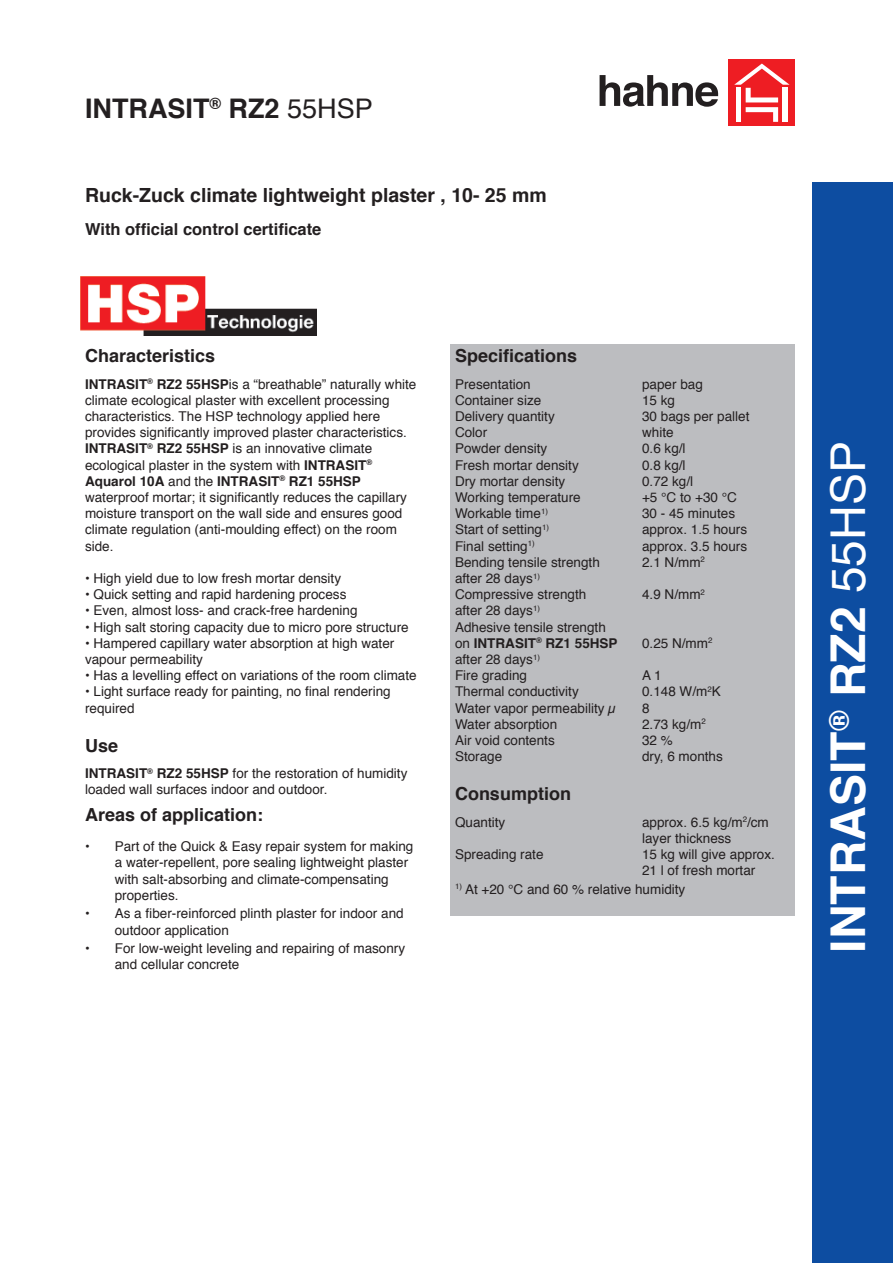
<style>
.page{position:relative;width:893px;height:1263px;background:#fff}
.page>*{position:absolute;margin:0;border:0;box-sizing:border-box;transform-origin:0 0}
.t1{font:700 48px "Helvetica";color:#fff}
.t2{font:700 27px "Helvetica";color:#231f20}
.t3{font:700 19.5px "Helvetica";color:#231f20}
.t4{font:700 18px "Helvetica";color:#231f20}
.t5{font:700 16.5px "Helvetica";color:#231f20}
.t6{font:13.5px/16.2px "Helvetica";color:#231f20}
.t7{font:700 13.5px "Helvetica";color:#231f20}
.s1{font-weight:400}
.s2{font-weight:700}
</style>
<div class="page">
<div style="left:729px;top:60px;width:66px;height:66px;background:#ee1d23"></div>
<svg style="left:734px;top:64px;width:56px;height:58px"></svg>
<div style="left:783px;top:88px;width:5px;height:34px;background:#fff"></div>
<svg style="left:600px;top:75px;width:118px;height:32px"></svg>
<div style="left:812px;top:183px;width:81px;height:1080px;background:#0d4da1"></div>
<img style="left:81px;top:276px;width:235px;height:60px">
<div style="left:451px;top:344px;width:344px;height:30px;background:#bcbdc0"></div>
<div style="left:451px;top:374px;width:344px;height:392px;background:#bcbdc0"></div>
<div style="left:451px;top:765px;width:344px;height:17px;background:#bcbdc0"></div>
<div style="left:451px;top:782px;width:344px;height:30px;background:#bcbdc0"></div>
<div style="left:451px;top:812px;width:344px;height:68px;background:#bcbdc0"></div>
<div style="left:451px;top:879px;width:344px;height:19px;background:#bcbdc0"></div>
<div style="left:451px;top:898px;width:344px;height:17px;background:#bcbdc0"></div>
<p class="t2" style="left:85px;top:87px;width:289px">INTRASIT<sup>®</sup> RZ2 <span class="s1">55HSP</span></p>
<p class="t3" style="left:85px;top:179px;width:463px">Ruck-Zuck climate lightweight plaster , 10- 25 mm</p>
<p class="t5" style="left:85px;top:216px;width:238px">With official control certificate</p>
<p class="t4" style="left:85px;top:341px;width:132px">Characteristics</p>
<p class="t6" style="left:85px;top:376px;width:333px"><span class="s2">INTRASIT</span><sup>®</sup> <span class="s2">RZ2 55HSP</span>is a “breathable” naturally white climate ecological plaster with excellent processing characteristics. The HSP technology applied here provides significantly improved plaster characteristics.<br><span class="s2">INTRASIT</span><sup>®</sup> <span class="s2">RZ2 55HSP</span> is an innovative climate ecological plaster in the system with <span class="s2">INTRASIT</span><sup>® </sup><span class="s2">Aquarol 10A</span> and the <span class="s2">INTRASIT</span><sup>®</sup> <span class="s2">RZ1 55HSP </span>waterproof mortar; it significantly reduces the capillary moisture transport on the wall side and ensures good climate regulation (anti-moulding effect) on the room side.</p>
<p class="t6" style="left:85px;top:571px;width:258px">• High yield due to low fresh mortar density</p>
<p class="t6" style="left:85px;top:587px;width:263px">• Quick setting and rapid hardening process</p>
<p class="t6" style="left:85px;top:603px;width:274px">• Even, almost loss- and crack-free hardening</p>
<p class="t6" style="left:85px;top:619px;width:325px">• High salt storing capacity due to micro pore structure</p>
<p class="t6" style="left:85px;top:635px;width:311px">• Hampered capillary water absorption at high water vapour permeability</p>
<p class="t6" style="left:85px;top:668px;width:333px">• Has a levelling effect on variations of the room climate</p>
<p class="t6" style="left:85px;top:684px;width:307px">• Light surface ready for painting, no final rendering required</p>
<p class="t4" style="left:85px;top:731px;width:35px">Use</p>
<p class="t6" style="left:85px;top:766px;width:324px"><span class="s2">INTRASIT</span><sup>®</sup> <span class="s2">RZ2 55HSP</span> for the restoration of humidity loaded wall surfaces indoor and outdoor.</p>
<p class="t4" style="left:85px;top:800px;width:180px">Areas of application:</p>
<p class="t7" style="left:85px;top:835px;width:6px">•</p>
<p class="t6" style="left:115px;top:839px;width:300px">Part of the Quick &amp; Easy repair system for making a water-repellent, pore sealing lightweight plaster with salt-absorbing and climate-compensating properties.</p>
<p class="t7" style="left:85px;top:903px;width:6px">•</p>
<p class="t6" style="left:115px;top:906px;width:290px">As a fiber-reinforced plinth plaster for indoor and outdoor application</p>
<p class="t7" style="left:85px;top:937px;width:6px">•</p>
<p class="t6" style="left:115px;top:941px;width:292px">For low-weight leveling and repairing of masonry and cellular concrete</p>
<p class="t4" style="left:455px;top:341px;width:124px">Specifications</p>
<p class="t6" style="left:455px;top:376px;width:77px">Presentation</p>
<p class="t6" style="left:455px;top:392px;width:88px">Container size</p>
<p class="t6" style="left:455px;top:409px;width:101px">Delivery quantity</p>
<p class="t6" style="left:455px;top:425px;width:34px">Color</p>
<p class="t6" style="left:455px;top:441px;width:94px">Powder density</p>
<p class="t6" style="left:455px;top:457px;width:125px">Fresh mortar density</p>
<p class="t6" style="left:455px;top:473px;width:112px">Dry mortar density</p>
<p class="t6" style="left:455px;top:490px;width:127px">Working temperature</p>
<p class="t6" style="left:455px;top:506px;width:95px">Workable time<sup>1)</sup></p>
<p class="t6" style="left:455px;top:522px;width:96px">Start of setting<sup>1)</sup></p>
<p class="t6" style="left:455px;top:538px;width:81px">Final setting<sup>1)</sup></p>
<p class="t6" style="left:455px;top:554px;width:146px">Bending tensile strength</p>
<p class="t6" style="left:455px;top:571px;width:87px">after 28 days<sup>1)</sup></p>
<p class="t6" style="left:455px;top:587px;width:133px">Compressive strength</p>
<p class="t6" style="left:455px;top:603px;width:87px">after 28 days<sup>1)</sup></p>
<p class="t6" style="left:455px;top:619px;width:152px">Adhesive tensile strength</p>
<p class="t7" style="left:455px;top:632px;width:164px"><span class="s1">on</span> INTRASIT<sup>®</sup> RZ1 55HSP</p>
<p class="t6" style="left:455px;top:652px;width:87px">after 28 days<sup>1)</sup></p>
<p class="t6" style="left:455px;top:668px;width:74px">Fire grading</p>
<p class="t6" style="left:455px;top:684px;width:125px">Thermal conductivity</p>
<p class="t6" style="left:455px;top:700px;width:163px">Water vapor permeability µ</p>
<p class="t6" style="left:455px;top:716px;width:104px">Water absorption</p>
<p class="t6" style="left:455px;top:733px;width:101px">Air void contents</p>
<p class="t6" style="left:455px;top:749px;width:49px">Storage</p>
<p class="t6" style="left:642px;top:376px;width:62px">paper bag</p>
<p class="t6" style="left:642px;top:392px;width:35px">15 kg</p>
<p class="t6" style="left:642px;top:409px;width:109px">30 bags per pallet</p>
<p class="t6" style="left:642px;top:425px;width:33px">white</p>
<p class="t6" style="left:642px;top:441px;width:45px">0.6 kg/l</p>
<p class="t6" style="left:642px;top:457px;width:45px">0.8 kg/l</p>
<p class="t6" style="left:642px;top:473px;width:53px">0.72 kg/l</p>
<p class="t6" style="left:642px;top:490px;width:96px">+5 °C to +30 °C</p>
<p class="t6" style="left:642px;top:506px;width:95px">30 - 45 minutes</p>
<p class="t6" style="left:642px;top:522px;width:107px">approx. 1.5 hours</p>
<p class="t6" style="left:642px;top:538px;width:107px">approx. 3.5 hours</p>
<p class="t6" style="left:642px;top:554px;width:64px">2.1 N/mm<sup>2</sup></p>
<p class="t6" style="left:642px;top:587px;width:64px">4.9 N/mm<sup>2</sup></p>
<p class="t6" style="left:642px;top:635px;width:72px">0.25 N/mm<sup>2</sup></p>
<p class="t6" style="left:642px;top:668px;width:21px">A 1</p>
<p class="t6" style="left:642px;top:684px;width:80px">0.148 W/m<sup>2</sup>K</p>
<p class="t6" style="left:642px;top:700px;width:9px">8</p>
<p class="t6" style="left:642px;top:716px;width:65px">2.73 kg/m<sup>2</sup></p>
<p class="t6" style="left:642px;top:733px;width:32px">32 %</p>
<p class="t6" style="left:642px;top:749px;width:82px">dry, 6 months</p>
<p class="t4" style="left:455px;top:779px;width:117px">Consumption</p>
<p class="t6" style="left:455px;top:814px;width:52px">Quantity</p>
<p class="t6" style="left:455px;top:847px;width:90px">Spreading rate</p>
<p class="t6" style="left:642px;top:814px;width:128px">approx. 6.5 kg/m<sup>2</sup>/cm layer thickness</p>
<p class="t6" style="left:642px;top:847px;width:134px">15 kg will give approx.<br>21 l of fresh mortar</p>
<p class="t6" style="left:455px;top:881px;width:232px"><sup>1)</sup> At +20 °C and 60 % relative humidity</p>
<p class="t1" style="left:810px;top:953px;width:513px;rotate:-90deg">INTRASIT<sup>®</sup> RZ2 <span class="s1">55HSP</span></p>
</div>
